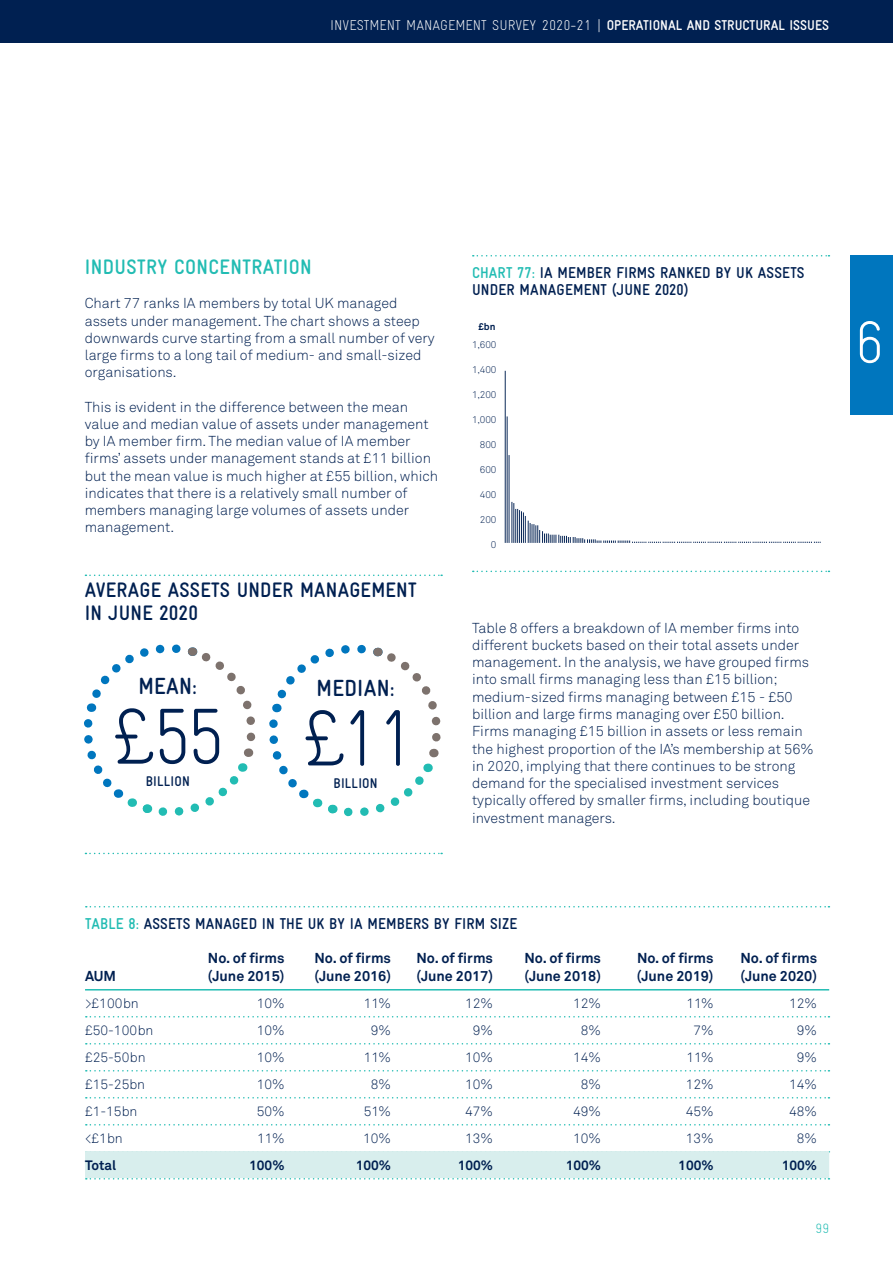
<style>
.page{position:relative;width:893px;height:1263px;background:#fff}
.page>*{position:absolute;margin:0;border:0;box-sizing:border-box;transform-origin:0 0}
.quote1{font:300 79.35px "Gravur Condensed";color:#002051}
.t1{font:300 60px "Gravur Condensed";color:#fff}
.quote1-2{font:700 23.4px "Gravur Condensed";letter-spacing:.01em;color:#002051}
.table_head{font:700 21px/22.5px "Gravur Condensed";letter-spacing:.01em;color:#002051}
.subhead1{font:700 21px "Gravur Condensed";letter-spacing:.02em;color:#22bcb3}
.table_head-2{font:700 15.75px/17.2px "Gravur Condensed";letter-spacing:.01em;color:#002051}
.Tablehead2{font:700 15.75px "Gravur Condensed";letter-spacing:.01em;color:#002051}
.t2{font:300 14.25px/17.2px "Akkurat Std";color:#002051}
.t3{font:700 14.25px "Akkurat Std";color:#002051}
.t4{font:300 14.25px "Gravur Condensed";color:#fff}
.quote1-3{font:700 14.1px "Gravur Condensed";letter-spacing:.01em;color:#002051}
.t5{font:300 13.5px "Akkurat Std";color:#002051}
.t6{font:700 13.5px "Akkurat Std";color:#002051}
.t7{font:300 13.5px "Gravur Condensed";color:#22bcb3}
.t8{font:300 9.75px "Akkurat Std";letter-spacing:-.01em;color:#002051}
.t9{font:700 9.75px "Akkurat Std";color:#002051}
.s1{font-weight:700}
.s2{color:#22bcb3}
</style>
<div class="page">
<div style="left:0;top:0;width:893px;height:43px;background:#002051"></div>
<div style="left:850px;top:255px;width:43px;height:160px;background:#0076be"></div>
<svg style="left:86px;top:906px;width:743px;height:1px"></svg>
<hr style="left:85px;top:989px;width:744px;height:1px;background:#22bcb3">
<svg style="left:86px;top:1016px;width:743px;height:1px"></svg>
<svg style="left:86px;top:1043px;width:743px;height:1px"></svg>
<svg style="left:86px;top:1070px;width:743px;height:1px"></svg>
<svg style="left:86px;top:1097px;width:743px;height:1px"></svg>
<svg style="left:86px;top:1124px;width:743px;height:1px"></svg>
<div style="left:85px;top:1151px;width:744px;height:27px;background:#d8eeed"></div>
<svg style="left:86px;top:1178px;width:743px;height:1px"></svg>
<svg style="left:85px;top:574px;width:357px;height:2px"></svg>
<svg style="left:85px;top:853px;width:357px;height:1px"></svg>
<svg style="left:84px;top:644px;width:172px;height:172px"></svg>
<svg style="left:269px;top:644px;width:172px;height:173px"></svg>
<svg style="left:473px;top:255px;width:356px;height:1px"></svg>
<svg style="left:473px;top:571px;width:356px;height:1px"></svg>
<svg style="left:505px;top:371px;width:316px;height:172px"></svg>
<p class="t4" style="left:330px;top:17px;width:500px">INVESTMENT MANAGEMENT SURVEY 2020-21 | <span class="s1">OPERATIONAL AND STRUCTURAL ISSUES</span></p>
<p class="subhead1" style="left:85px;top:255px;width:228px">INDUSTRY CONCENTRATION</p>
<p class="t2" style="left:85px;top:295px;width:352px">Chart 77 ranks IA members by total UK managed assets under management. The chart shows a steep downwards curve starting from a small number of very large firms to a long tail of medium- and small-sized organisations.</p>
<p class="t2" style="left:85px;top:398px;width:355px">This is evident in the difference between the mean value and median value of assets under management by IA member firm. The median value of IA member firms’ assets under management stands at £11 billion but the mean value is much higher at £55 billion, which indicates that there is a relatively small number of members managing large volumes of assets under management.</p>
<p class="table_head" style="left:85px;top:579px;width:333px">AVERAGE ASSETS UNDER MANAGEMENT<br>IN JUNE 2020</p>
<p class="quote1-2" style="left:138px;top:673px;width:60px">MEAN:</p>
<p class="quote1" style="left:113px;top:691px;width:115px">£55</p>
<p class="quote1-3" style="left:146px;top:773px;width:46px">BILLION</p>
<p class="quote1-2" style="left:317px;top:675px;width:80px">MEDIAN:</p>
<p class="quote1" style="left:304px;top:692px;width:114px">£11</p>
<p class="quote1-3" style="left:334px;top:775px;width:46px">BILLION</p>
<p class="table_head-2" style="left:472px;top:264px;width:334px"><span class="s2">CHART 77:</span> IA MEMBER FIRMS RANKED BY UK ASSETS<br>UNDER MANAGEMENT (JUNE 2020)</p>
<p class="t9" style="left:478px;top:321px;width:18px">£bn</p>
<p class="t8" style="left:472px;top:339px;width:26px">1,600</p>
<p class="t8" style="left:472px;top:364px;width:26px">1,400</p>
<p class="t8" style="left:472px;top:389px;width:26px">1,200</p>
<p class="t8" style="left:472px;top:414px;width:26px">1,000</p>
<p class="t8" style="left:480px;top:439px;width:18px">800</p>
<p class="t8" style="left:480px;top:464px;width:18px">600</p>
<p class="t8" style="left:480px;top:488px;width:18px">400</p>
<p class="t8" style="left:480px;top:513px;width:18px">200</p>
<p class="t8" style="left:491px;top:538px;width:7px">0</p>
<p class="t2" style="left:472px;top:619px;width:343px">Table 8 offers a breakdown of IA member firms into different buckets based on their total assets under management. In the analysis, we have grouped firms into small firms managing less than £15 billion; medium-sized firms managing between £15 - £50 billion and large firms managing over £50 billion.<br>Firms managing £15 billion in assets or less remain the highest proportion of the IA’s membership at 56% in 2020, implying that there continues to be strong demand for the specialised investment services typically offered by smaller firms, including boutique investment managers.</p>
<p class="t1" style="left:855px;top:308px;width:32px">6</p>
<p class="Tablehead2" style="left:85px;top:915px;width:434px"><span class="s2">TABLE 8:</span> ASSETS MANAGED IN THE UK BY IA MEMBERS BY FIRM SIZE</p>
<p class="t3" style="left:208px;top:949px;width:78px">No. of firms</p>
<p class="t3" style="left:314px;top:949px;width:78px">No. of firms</p>
<p class="t3" style="left:416px;top:949px;width:78px">No. of firms</p>
<p class="t3" style="left:524px;top:949px;width:78px">No. of firms</p>
<p class="t3" style="left:637px;top:949px;width:78px">No. of firms</p>
<p class="t3" style="left:740px;top:949px;width:78px">No. of firms</p>
<p class="t3" style="left:85px;top:967px;width:33px">AUM</p>
<p class="t3" style="left:208px;top:967px;width:78px">(June 2015)</p>
<p class="t3" style="left:314px;top:967px;width:78px">(June 2016)</p>
<p class="t3" style="left:416px;top:967px;width:78px">(June 2017)</p>
<p class="t3" style="left:524px;top:967px;width:78px">(June 2018)</p>
<p class="t3" style="left:637px;top:967px;width:78px">(June 2019)</p>
<p class="t3" style="left:740px;top:967px;width:78px">(June 2020)</p>
<p class="t5" style="left:85px;top:995px;width:55px">&gt;£100bn</p>
<p class="t5" style="left:257px;top:995px;width:29px">10%</p>
<p class="t5" style="left:364px;top:995px;width:29px">11%</p>
<p class="t5" style="left:465px;top:995px;width:29px">12%</p>
<p class="t5" style="left:573px;top:995px;width:29px">12%</p>
<p class="t5" style="left:686px;top:995px;width:29px">11%</p>
<p class="t5" style="left:789px;top:995px;width:29px">12%</p>
<p class="t5" style="left:85px;top:1022px;width:70px">£50-100bn</p>
<p class="t5" style="left:257px;top:1022px;width:29px">10%</p>
<p class="t5" style="left:371px;top:1022px;width:22px">9%</p>
<p class="t5" style="left:473px;top:1022px;width:22px">9%</p>
<p class="t5" style="left:581px;top:1022px;width:22px">8%</p>
<p class="t5" style="left:693px;top:1022px;width:22px">7%</p>
<p class="t5" style="left:797px;top:1022px;width:22px">9%</p>
<p class="t5" style="left:85px;top:1049px;width:62px">£25-50bn</p>
<p class="t5" style="left:257px;top:1049px;width:29px">10%</p>
<p class="t5" style="left:364px;top:1049px;width:29px">11%</p>
<p class="t5" style="left:465px;top:1049px;width:29px">10%</p>
<p class="t5" style="left:573px;top:1049px;width:29px">14%</p>
<p class="t5" style="left:686px;top:1049px;width:29px">11%</p>
<p class="t5" style="left:797px;top:1049px;width:22px">9%</p>
<p class="t5" style="left:85px;top:1076px;width:62px">£15-25bn</p>
<p class="t5" style="left:257px;top:1076px;width:29px">10%</p>
<p class="t5" style="left:371px;top:1076px;width:22px">8%</p>
<p class="t5" style="left:465px;top:1076px;width:29px">10%</p>
<p class="t5" style="left:581px;top:1076px;width:22px">8%</p>
<p class="t5" style="left:686px;top:1076px;width:29px">12%</p>
<p class="t5" style="left:789px;top:1076px;width:29px">14%</p>
<p class="t5" style="left:85px;top:1103px;width:54px">£1-15bn</p>
<p class="t5" style="left:257px;top:1103px;width:29px">50%</p>
<p class="t5" style="left:364px;top:1103px;width:29px">51%</p>
<p class="t5" style="left:465px;top:1103px;width:29px">47%</p>
<p class="t5" style="left:573px;top:1103px;width:29px">49%</p>
<p class="t5" style="left:686px;top:1103px;width:29px">45%</p>
<p class="t5" style="left:789px;top:1103px;width:29px">48%</p>
<p class="t5" style="left:85px;top:1130px;width:39px">&lt;£1bn</p>
<p class="t5" style="left:257px;top:1130px;width:29px">11%</p>
<p class="t5" style="left:363px;top:1130px;width:29px">10%</p>
<p class="t5" style="left:465px;top:1130px;width:29px">13%</p>
<p class="t5" style="left:573px;top:1130px;width:29px">10%</p>
<p class="t5" style="left:686px;top:1130px;width:29px">13%</p>
<p class="t5" style="left:797px;top:1130px;width:22px">8%</p>
<p class="t6" style="left:85px;top:1156px;width:33px">Total</p>
<p class="t6" style="left:249px;top:1156px;width:37px">100%</p>
<p class="t6" style="left:356px;top:1156px;width:37px">100%</p>
<p class="t6" style="left:458px;top:1156px;width:37px">100%</p>
<p class="t6" style="left:566px;top:1156px;width:37px">100%</p>
<p class="t6" style="left:678px;top:1156px;width:37px">100%</p>
<p class="t6" style="left:782px;top:1156px;width:37px">100%</p>
<p class="t7" style="left:815px;top:1220px;width:15px">99</p>
</div>
